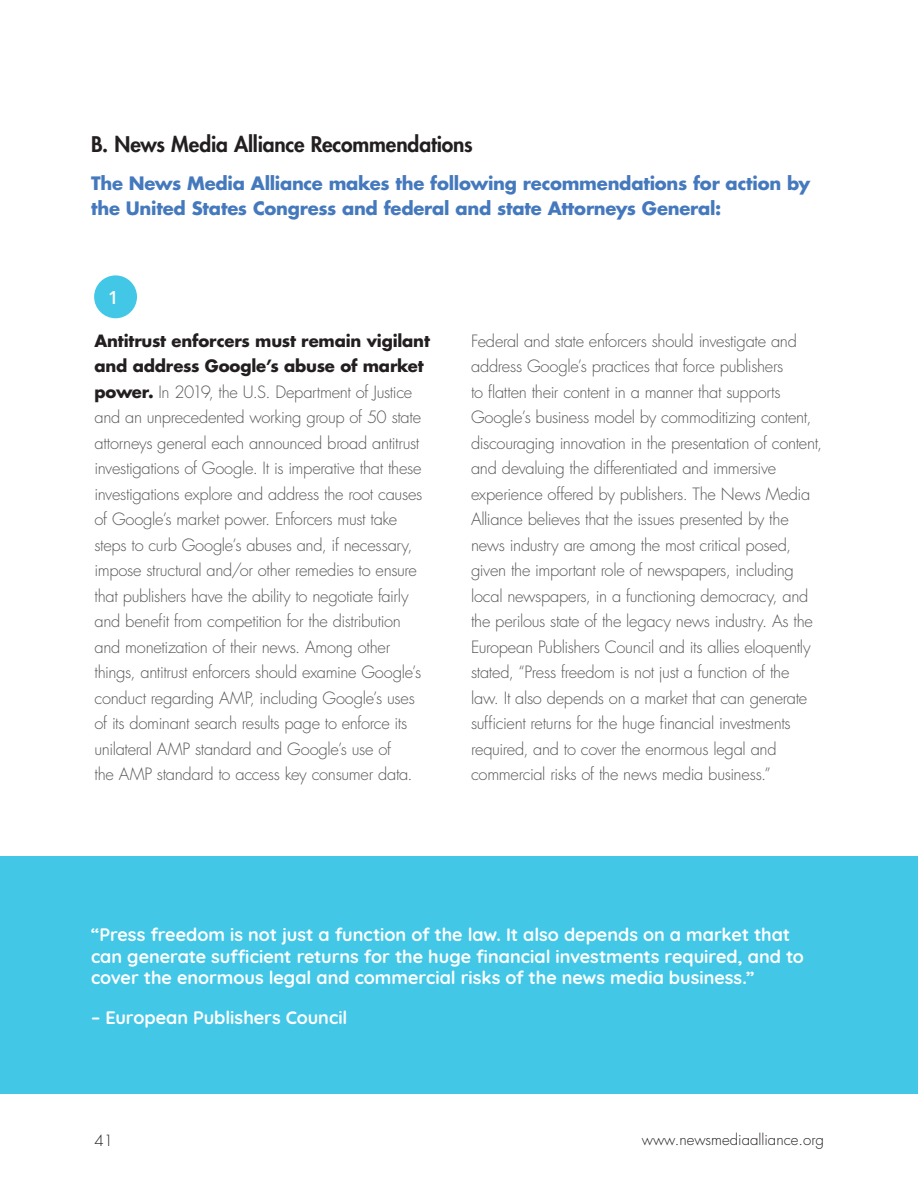
<style>
.page{position:relative;width:918px;height:1188px;background:#fff}
.page>*{position:absolute;margin:0;border:0;box-sizing:border-box;transform-origin:0 0}
.t1{font:800 21px "Futura";letter-spacing:-.01em;color:#231f20}
.t2{font:700 18px/21.6px "Quicksand";color:#fff}
.t3{font:700 18px/25.5px "Futura Std";letter-spacing:-.015em;color:#4579bd}
.t4{font:600 18px "Open Sans";color:#fff}
.t5{font:300 16.5px/25.5px "Futura Std";letter-spacing:-.02em;color:#57585a}
.t6{font:300 15px "Futura";color:#231f20}
.t7{font:300 15px "Futura Std";color:#231f20}
.s1{font-weight:700;color:#231f20}
</style>
<div class="page">
<div style="left:0;top:856px;width:918px;height:238px;background:#43c7e7"></div>
<div style="left:94px;top:275px;width:43px;height:43px;background:#43c7e7;border-radius:50%"></div>
<p class="t1" style="left:91px;top:131px;width:383px">B. News Media Alliance Recommendations</p>
<p class="t3" style="left:91px;top:170px;width:721px">The News Media Alliance makes the following recommendations for action by the United States Congress and federal and state Attorneys General:</p>
<p class="t4" style="left:108px;top:285px;width:12px">1</p>
<p class="t5" style="left:94px;top:329px;width:337px"><span class="s1">Antitrust enforcers must remain vigilant and address Google’s abuse of market power.</span> In 2019, the U.S. Department of Justice and an unprecedented working group of 50 state attorneys general each announced broad antitrust investigations of Google. It is imperative that these investigations explore and address the root causes of Google’s market power. Enforcers must take steps to curb Google’s abuses and, if necessary, impose structural and/or other remedies to ensure that publishers have the ability to negotiate fairly and benefit from competition for the distribution and monetization of their news. Among other things, antitrust enforcers should examine Google’s conduct regarding AMP, including Google’s uses of its dominant search results page to enforce its unilateral AMP standard and Google’s use of<br>the AMP standard to access key consumer data.</p>
<p class="t5" style="left:471px;top:328px;width:353px">Federal and state enforcers should investigate and address Google’s practices that force publishers<br>to flatten their content in a manner that supports Google’s business model by commoditizing content, discouraging innovation in the presentation of content, and devaluing the differentiated and immersive experience offered by publishers. The News Media Alliance believes that the issues presented by the news industry are among the most critical posed, given the important role of newspapers, including local newspapers, in a functioning democracy, and the perilous state of the legacy news industry. As the European Publishers Council and its allies eloquently stated, “Press freedom is not just a function of the<br>law. It also depends on a market that can generate sufficient returns for the huge financial investments required, and to cover the enormous legal and commercial risks of the news media business.”</p>
<p class="t2" style="left:91px;top:922px;width:714px">“Press freedom is not just a function of the law. It also depends on a market that can generate sufficient returns for the huge financial investments required, and to cover the enormous legal and commercial risks of the news media business.”</p>
<p class="t2" style="left:91px;top:1005px;width:258px">– European Publishers Council</p>
<p class="t7" style="left:94px;top:1132px;width:20px">41</p>
<p class="t6" style="left:642px;top:1130px;width:184px">www.newsmediaalliance.org</p>
</div>
